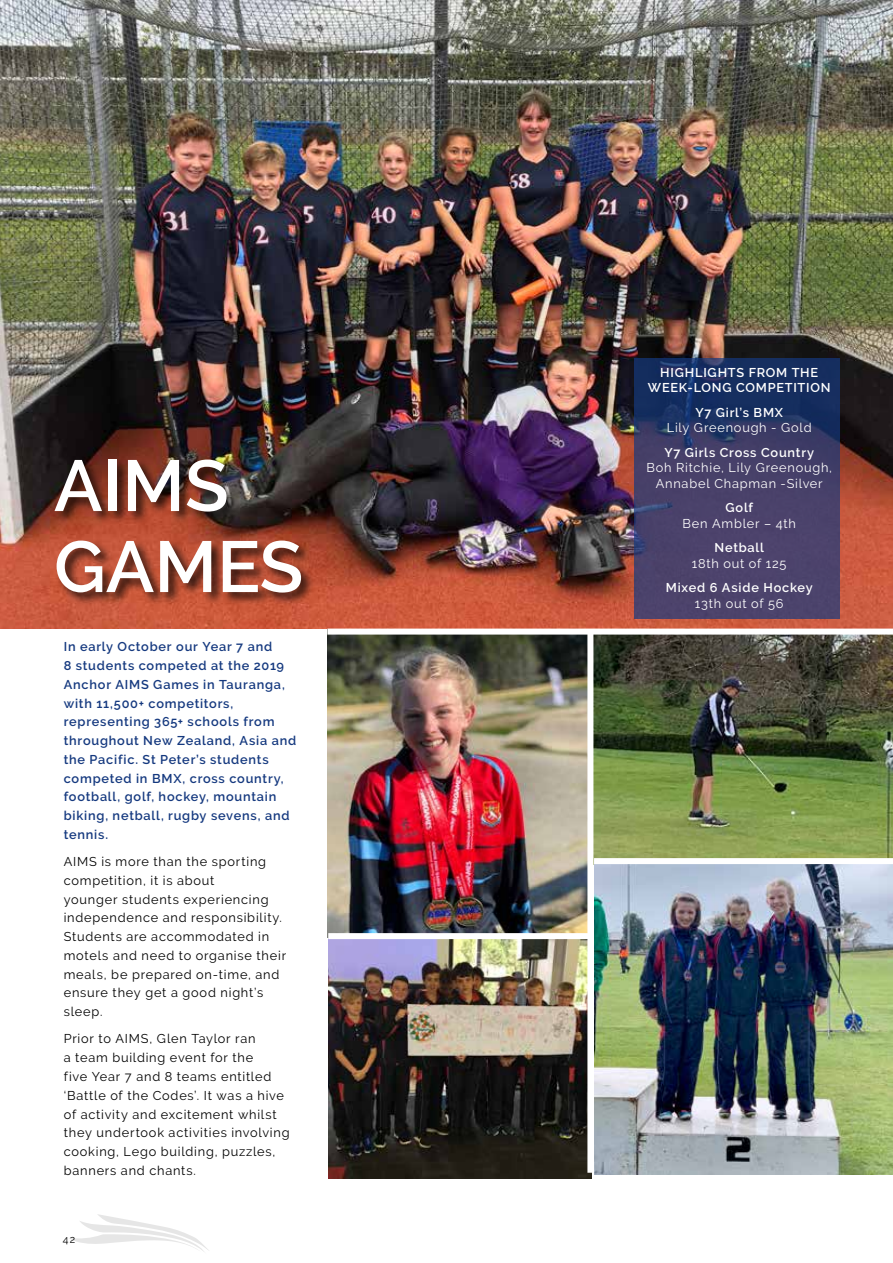
<style>
.page{position:relative;width:893px;height:1263px;background:#fff}
.page>*{position:absolute;margin:0;border:0;box-sizing:border-box;transform-origin:0 0}
.t1{font:600 72px/81px "Raleway";color:#fff}
.t2{font:12.75px/18.8px "Raleway";letter-spacing:.06em;color:#000}
.t3{font:600 12.75px/18.8px "Raleway";letter-spacing:.06em;color:#15397f}
.t4{font:12.75px/15.8px "Raleway";letter-spacing:.06em;color:#fff;text-align:center}
.t5{font:600 12.75px/15.8px "Raleway";letter-spacing:.06em;color:#fff;text-align:center}
.t6{font:10.5px "Raleway";color:#000}
</style>
<div class="page">
<svg style="left:69px;top:1214px;width:139px;height:38px"></svg>
<img style="left:593px;top:635px;width:300px;height:229px">
<img style="left:0;top:0;width:893px;height:628px">
<svg style="left:634px;top:358px;width:206px;height:261px;fill:#484069"></svg>
<div style="left:54px;top:458px;width:261px;height:149px;background:#000;opacity:.75"></div>
<img style="left:329px;top:939px;width:263px;height:240px">
<img style="left:328px;top:635px;width:259px;height:298px">
<div style="left:587px;top:631px;width:6px;height:542px;background:#fff"></div>
<img style="left:594px;top:864px;width:299px;height:311px">
<div style="left:594px;top:858px;width:299px;height:6px;background:#fff"></div>
<h1 class="t1" style="left:54px;top:445px;width:251px">AIMS<br>GAMES</h1>
<p class="t3" style="left:64px;top:637px;width:234px">In early October our Year 7 and<br>8 students competed at the 2019<br>Anchor AIMS Games in Tauranga, with 11,500+ competitors, representing 365+ schools from throughout New Zealand, Asia and the Pacific. St Peter’s students competed in BMX, cross country, football, golf, hockey, mountain biking, netball, rugby sevens, and tennis.</p>
<p class="t2" style="left:64px;top:852px;width:224px">AIMS is more than the sporting competition, it is about<br>younger students experiencing independence and responsibility.<br>Students are accommodated in motels and need to organise their meals, be prepared on-time, and ensure they get a good night’s sleep.</p>
<p class="t2" style="left:64px;top:1029px;width:227px">Prior to AIMS, Glen Taylor ran<br>a team building event for the<br>five Year 7 and 8 teams entitled ‘Battle of the Codes’. It was a hive of activity and excitement whilst they undertook activities involving cooking, Lego building, puzzles, banners and chants.</p>
<p class="t6" style="left:63px;top:1233px;width:14px">42</p>
<p class="t5" style="left:648px;top:364px;width:184px">HIGHLIGHTS FROM THE<br>WEEK-LONG COMPETITION</p>
<p class="t5" style="left:695px;top:404px;width:89px">Y7 Girl’s BMX</p>
<p class="t4" style="left:667px;top:420px;width:146px">Lily Greenough - Gold</p>
<p class="t5" style="left:664px;top:444px;width:151px">Y7 Girls Cross Country</p>
<p class="t4" style="left:646px;top:460px;width:187px">Boh Ritchie, Lily Greenough,<br>Annabel Chapman -Silver</p>
<p class="t5" style="left:725px;top:500px;width:29px">Golf</p>
<p class="t4" style="left:682px;top:516px;width:115px">Ben Ambler – 4th</p>
<p class="t5" style="left:714px;top:540px;width:51px">Netball</p>
<p class="t4" style="left:692px;top:556px;width:96px">18th out of 125</p>
<p class="t5" style="left:666px;top:580px;width:148px">Mixed 6 Aside Hockey</p>
<p class="t4" style="left:695px;top:596px;width:90px">13th out of 56</p>
</div>
